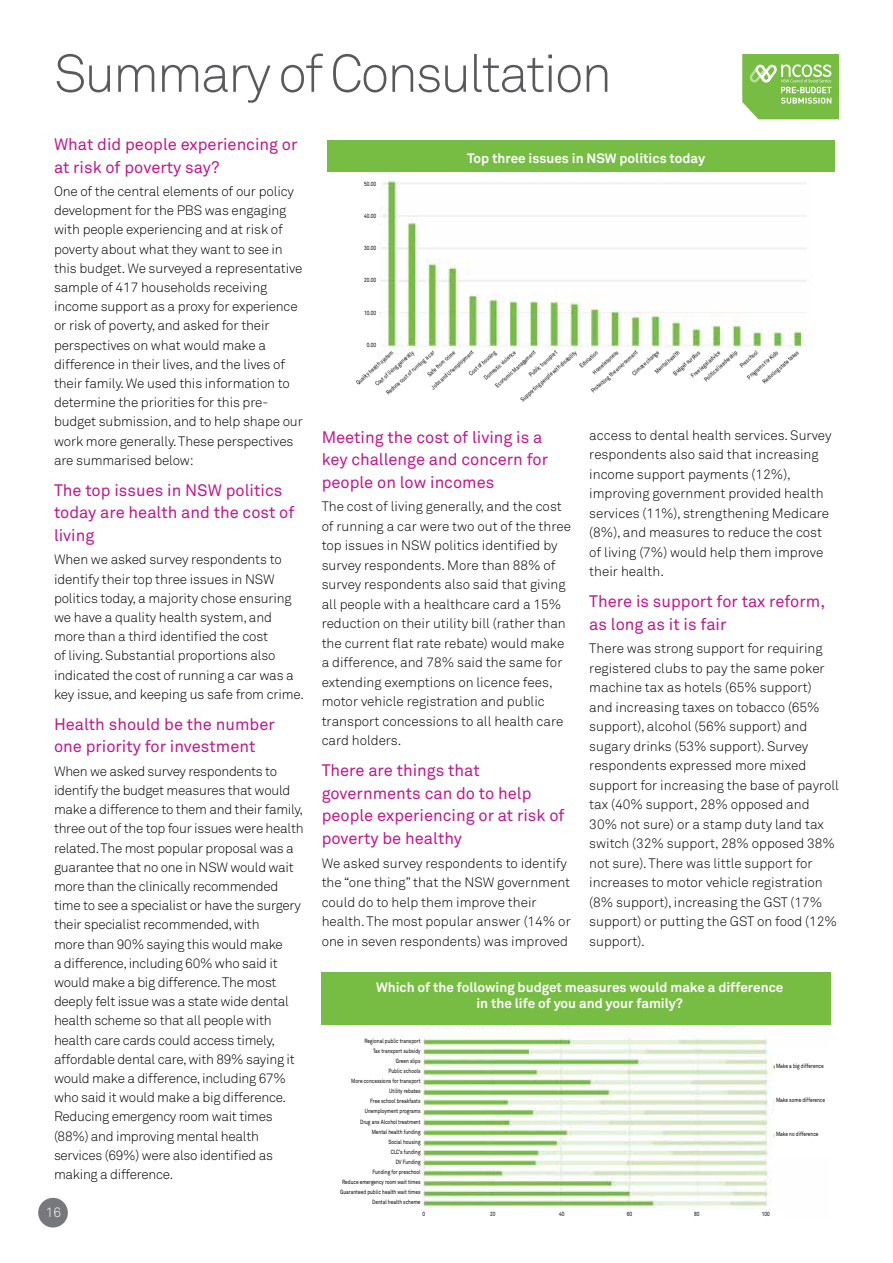
<style>
.page{position:relative;width:893px;height:1263px;background:#fff}
.page>*{position:absolute;margin:0;border:0;box-sizing:border-box;transform-origin:0 0}
.t1{font:300 52.5px "Akkurat";letter-spacing:-.04em;color:#58595b}
.t2{font:16.5px/22.5px "Akkurat";color:#c0198d}
.t3{font:300 13.5px/19.2px "Akkurat";letter-spacing:-.01em;color:#000}
.t4{font:700 13.5px/16.2px "Akkurat";color:#fff;text-align:center}
.t5{font:300 13.5px "Akkurat";color:#fff}
.t6{font:6px/10.1px "Akkurat";color:#000;scale:.8 1}
</style>
<div class="page">
<div style="left:38px;top:1198px;width:30px;height:29px;background:#77787b;border-radius:50%"></div>
<svg style="left:742px;top:54px;width:97px;height:65px;background:#8bc65f"></svg>
<img style="left:380px;top:178px;width:427px;height:172px">
<div style="left:327px;top:140px;width:508px;height:32px;background:#77bd43"></div>
<img style="left:421px;top:1025px;width:354px;height:184px">
<div style="left:322px;top:972px;width:509px;height:53px;background:#77bd43"></div>
<h1 class="t1" style="left:54px;top:42px;width:560px">Summary of Consultation</h1>
<p class="t2" style="left:54px;top:134px;width:245px">What did people experiencing or at risk of poverty say?</p>
<p class="t3" style="left:54px;top:182px;width:250px">One of the central elements of our policy development for the PBS was engaging with people experiencing and at risk of poverty about what they want to see in this budget. We surveyed a representative sample of 417 households receiving income support as a proxy for experience or risk of poverty, and asked for their perspectives on what would make a difference in their lives, and the lives of their family. We used this information to determine the priorities for this pre&shy;budget submission, and to help shape our work more generally. These perspectives are summarised below:</p>
<p class="t2" style="left:54px;top:479px;width:242px">The top issues in NSW politics today are health and the cost of living</p>
<p class="t3" style="left:54px;top:550px;width:252px">When we asked survey respondents to identify their top three issues in NSW politics today, a majority chose ensuring we have a quality health system, and more than a third identified the cost<br>of living. Substantial proportions also indicated the cost of running a car was a key issue, and keeping us safe from crime.</p>
<p class="t2" style="left:54px;top:713px;width:222px">Health should be the number one priority for investment</p>
<p class="t3" style="left:54px;top:762px;width:251px">When we asked survey respondents to identify the budget measures that would make a difference to them and their family, three out of the top four issues were health related. The most popular proposal was a guarantee that no one in NSW would wait more than the clinically recommended time to see a specialist or have the surgery their specialist recommended, with<br>more than 90% saying this would make<br>a difference, including 60% who said it would make a big difference. The most deeply felt issue was a state wide dental health scheme so that all people with health care cards could access timely, affordable dental care, with 89% saying it would make a difference, including 67% who said it would make a big difference.<br>Reducing emergency room wait times (88%) and improving mental health services (69%) were also identified as making a difference.</p>
<p class="t5" style="left:46px;top:1204px;width:17px">16</p>
<p class="t6" style="left:364px;top:179px;width:17px">50.00</p>
<p class="t6" style="left:364px;top:211px;width:17px">40.00</p>
<p class="t6" style="left:364px;top:243px;width:17px">30.00</p>
<p class="t6" style="left:364px;top:275px;width:17px">20.00</p>
<p class="t6" style="left:364px;top:308px;width:17px">10.00</p>
<p class="t6" style="left:367px;top:340px;width:13px">0.00</p>
<p class="t4" style="left:467px;top:150px;width:240px">Top three issues in NSW politics today</p>
<p class="t6" style="left:693px;top:367px;width:55px;line-height:11.4px;text-indent:-7px;rotate:-42deg">Free legal advice<br>Political leadership</p>
<p class="t6" style="left:737px;top:363px;width:29px;rotate:-42deg">Preschool</p>
<p class="t6" style="left:652px;top:369px;width:40px;rotate:-42deg">Mental health</p>
<p class="t6" style="left:420px;top:374px;width:70px;line-height:12.3px;text-indent:6px;rotate:-42deg">Safe from crime<br>Jobs and Unemployment</p>
<p class="t6" style="left:509px;top:386px;width:93px;line-height:13px;text-indent:23px;rotate:-42deg">Public transport<br>Supporting people with disability</p>
<p class="t6" style="left:577px;top:363px;width:30px;rotate:-42deg">Education</p>
<p class="t6" style="left:579px;top:378px;width:77px;line-height:12.9px;text-align:center;rotate:-42deg">Homelessness<br>Protecting the environment</p>
<p class="t6" style="left:493px;top:383px;width:67px;rotate:-42deg">Economic Management</p>
<p class="t6" style="left:472px;top:364px;width:52px;line-height:13.2px;text-indent:-8px;rotate:-42deg">Cost of housing<br>Domestic violence</p>
<p class="t6" style="left:373px;top:381px;width:64px;rotate:-42deg">Cost of living generally</p>
<p class="t6" style="left:384px;top:390px;width:80px;rotate:-42deg">Reduce cost of running a car</p>
<p class="t6" style="left:630px;top:371px;width:44px;rotate:-42deg">Climate change</p>
<p class="t6" style="left:760px;top:379px;width:59px;rotate:-42deg">Reducing state taxes</p>
<p class="t6" style="left:745px;top:374px;width:51px;rotate:-42deg">Programs for Kids</p>
<p class="t6" style="left:671px;top:370px;width:44px;rotate:-42deg">Budget surplus</p>
<p class="t6" style="left:354px;top:380px;width:61px;rotate:-42deg">Quality health system</p>
<p class="t2" style="left:322px;top:426px;width:228px">Meeting the cost of living is a key challenge and concern for people on low incomes</p>
<p class="t3" style="left:322px;top:497px;width:251px">The cost of living generally, and the cost of running a car were two out of the three top issues in NSW politics identified by survey respondents. More than 88% of survey respondents also said that giving all people with a healthcare card a 15% reduction on their utility bill (rather than the current flat rate rebate) would make a difference, and 78% said the same for extending exemptions on licence fees, motor vehicle registration and public transport concessions to all health care card holders.</p>
<p class="t2" style="left:322px;top:760px;width:244px">There are things that governments can do to help people experiencing or at risk of poverty be healthy</p>
<p class="t3" style="left:322px;top:853px;width:251px">We asked survey respondents to identify the “one thing” that the NSW government could do to help them improve their health. The most popular answer (14% or one in seven respondents) was improved</p>
<p class="t3" style="left:589px;top:425px;width:244px">access to dental health services. Survey respondents also said that increasing income support payments (12%), improving government provided health services (11%), strengthening Medicare (8%), and measures to reduce the cost of living (7%) would help them improve their health.</p>
<p class="t2" style="left:589px;top:591px;width:237px">There is support for tax reform, as long as it is fair</p>
<p class="t3" style="left:589px;top:639px;width:251px">There was strong support for requiring registered clubs to pay the same poker machine tax as hotels (65% support)<br>and increasing taxes on tobacco (65% support), alcohol (56% support) and sugary drinks (53% support). Survey respondents expressed more mixed support for increasing the base of payroll tax (40% support, 28% opposed and 30% not sure) or a stamp duty land tax switch (32% support, 28% opposed 38% not sure). There was little support for increases to motor vehicle registration (8% support), increasing the GST (17% support) or putting the GST on food (12% support).</p>
<p class="t4" style="left:376px;top:979px;width:409px">Which of the following budget measures would make a difference in the life of you and your family?</p>
<p class="t6" style="left:340px;top:1036px;width:102px;text-align:right">Regional public transport<br>Tax transport subsidy<br>Green slips<br>Public schools<br>More concessions for transport<br>Utility rebates<br>Free school breakfasts<br>Unemployment programs<br>Drug ans Alcohol treatment<br>Mental health funding<br>Social housing<br>CLC’s funding<br>DV Funding<br>Funding for preschool<br>Reduce emergency room wait times<br>Guaranteed public health wait times<br>Dental health scheme</p>
<p class="t6" style="left:776px;top:1061px;width:61px">Make a big difference</p>
<p class="t6" style="left:776px;top:1095px;width:63px">Make some difference</p>
<p class="t6" style="left:776px;top:1129px;width:55px">Make no difference</p>
<p class="t6" style="left:422px;top:1209px;width:5px">0</p>
<p class="t6" style="left:490px;top:1209px;width:8px">20</p>
<p class="t6" style="left:559px;top:1209px;width:8px">40</p>
<p class="t6" style="left:627px;top:1209px;width:8px">60</p>
<p class="t6" style="left:694px;top:1209px;width:8px">80</p>
<p class="t6" style="left:762px;top:1209px;width:12px">100</p>
</div>
